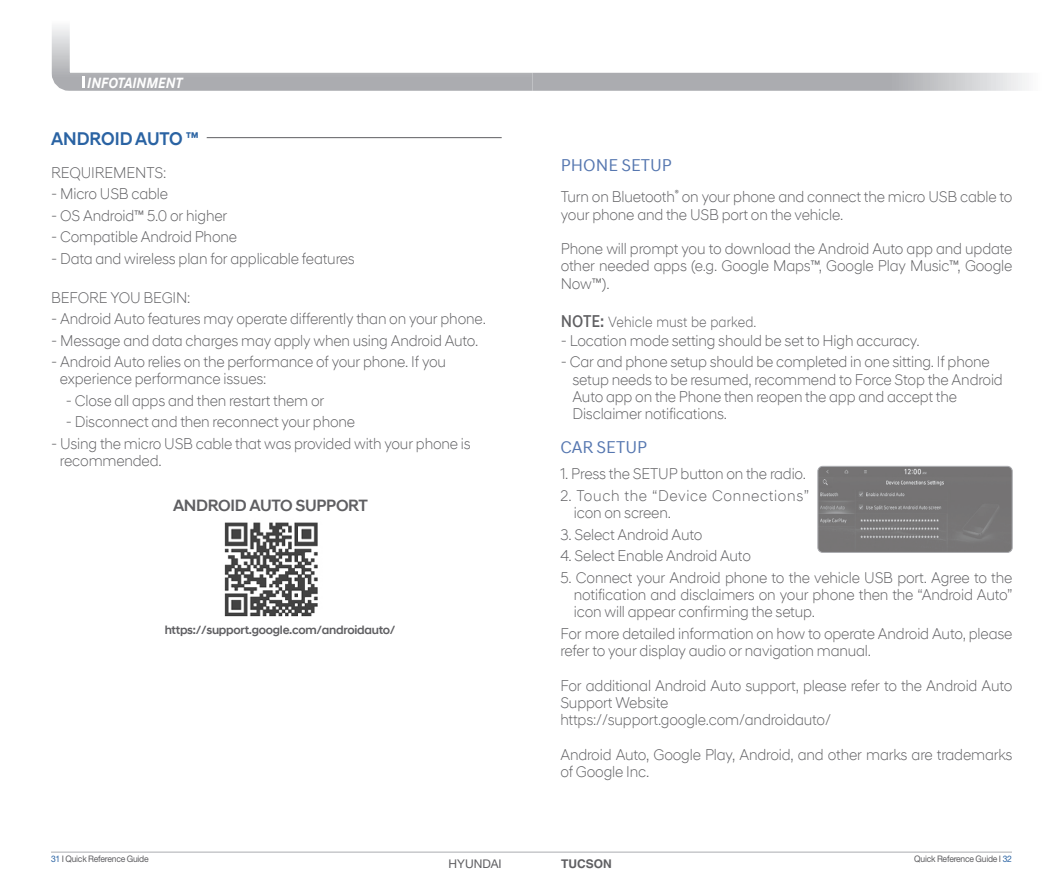
<style>
.page{position:relative;width:1063px;height:893px;background:#fff}
.page>*{position:absolute;margin:0;border:0;box-sizing:border-box;transform-origin:0 0}
.Section_Title{font:500 18.75px "Hyundai Sans Head";color:#2a63a3;scale:.95 1}
.캡션_내용{font:17.25px "Hyundai Sans Text Office";color:#5677b0}
.ƒ_º___ªøÎ{font:17.25px "Hyundai Sans Text Office";color:#5677b0}
.t1{font:500 16.5px "Hyundai Sans Head Office";letter-spacing:-.02em;color:#5f5f62}
.캡션_내용-2{font:300 15.75px/17.2px "Hyundai Sans Head Office";letter-spacing:-.01em;color:#5f5f62;scale:.95 1}
.캡션_내용-3{font:300 15.75px/17.2px "Hyundai Sans Head Office";letter-spacing:.045em;color:#5f5f62;scale:.95 1}
.Body{font:300 15px "Hyundai Sans Head Office";letter-spacing:.01em;color:#5f5f62;scale:.9 1}
.t2{font:italic 700 15px "Hyundai Sans Text Office";color:#fff;scale:.9 1}
.t3{font:500 12px "Hyundai Sans Head Office";letter-spacing:-.02em;color:#5f5f62}
.t4{font:12px "Helvetica Neue LT Std";color:#5f5f62}
.t5{font:700 12px "Helvetica LT Std";color:#5f5f62}
.t6{font:9px "Helvetica Neue LT Std";letter-spacing:-.025em;color:#5f5f62;scale:.95 1}
.s1{font-family:"Hyundai Sans Text Office";font-weight:500;font-size:17.25px}
.s2{color:#2a63a3}
</style>
<div class="page">
<svg style="left:51px;top:26px;width:462px;height:65px"></svg>
<svg style="left:513px;top:72px;width:514px;height:19px;background:#b8b9bc"></svg>
<svg style="left:82px;top:76px;width:3px;height:12px"></svg>
<hr style="left:51px;top:852px;width:961px;height:1px;background:#abacb0">
<hr style="left:51px;top:137px;width:451px;height:1px;background:#5f5f62">
<hr style="left:51px;top:136px;width:156px;height:4px;background:#fff">
<img style="left:224px;top:522px;width:94px;height:95px">
<img style="left:818px;top:466px;width:194px;height:85px">
<div style="left:818px;top:466px;width:194px;height:87px;border:1px solid #abacb0;border-radius:5px"></div>
<p class="t2" style="left:87px;top:73px;width:108px">INFOTAINMENT</p>
<p class="Section_Title" style="left:51px;top:127px;width:158px">ANDROID AUTO ™</p>
<p class="캡션_내용-2" style="left:51px;top:164px;width:123px">REQUIREMENTS:</p>
<p class="캡션_내용-2" style="left:51px;top:185px;width:125px">- Micro USB cable</p>
<p class="캡션_내용-2" style="left:51px;top:207px;width:187px">- OS Android™ 5.0 or higher</p>
<p class="캡션_내용-2" style="left:51px;top:228px;width:197px">- Compatible Android Phone</p>
<p class="캡션_내용-2" style="left:51px;top:250px;width:321px">- Data and wireless plan for applicable features</p>
<p class="캡션_내용-2" style="left:51px;top:288px;width:148px">BEFORE YOU BEGIN:</p>
<p class="캡션_내용-2" style="left:51px;top:310px;width:459px">- Android Auto features may operate differently than on your phone.</p>
<p class="캡션_내용-2" style="left:51px;top:331px;width:451px">- Message and data charges may apply when using Android Auto.</p>
<p class="캡션_내용-2" style="left:60px;top:353px;width:408px;text-indent:-9px">- Android Auto relies on the performance of your phone. If you experience performance issues:</p>
<p class="캡션_내용-2" style="left:66px;top:392px;width:274px">- Close all apps and then restart them or</p>
<p class="캡션_내용-2" style="left:66px;top:413px;width:306px">- Disconnect and then reconnect your phone</p>
<p class="캡션_내용-2" style="left:60px;top:435px;width:434px;text-indent:-9px">- Using the micro USB cable that was provided with your phone is recommended.</p>
<p class="t1" style="left:173px;top:495px;width:196px">ANDROID AUTO SUPPORT</p>
<p class="t3" style="left:165px;top:622px;width:232px">https://support.google.com/androidauto/</p>
<p class="캡션_내용" style="left:561px;top:155px;width:113px">PHONE SETUP</p>
<p class="캡션_내용-2" style="left:561px;top:188px;width:477px">Turn on Bluetooth<sup>®</sup> on your phone and connect the micro USB cable to your phone and the USB port on the vehicle.</p>
<p class="캡션_내용-2" style="left:561px;top:240px;width:477px;text-align:justify">Phone will prompt you to download the Android Auto app and update other needed apps (e.g. Google Maps™, Google Play Music™, Google Now™).</p>
<p class="Body" style="left:561px;top:313px;width:219px"><span class="s1">NOTE:</span> Vehicle must be parked.</p>
<p class="캡션_내용-2" style="left:561px;top:332px;width:379px">- Location mode setting should be set to High accuracy.</p>
<p class="캡션_내용-2" style="left:572px;top:353px;width:455px;text-indent:-12px">- Car and phone setup should be completed in one sitting. If phone setup needs to be resumed, recommend to Force Stop the Android Auto app on the Phone then reopen the app and accept the Disclaimer notifications.</p>
<p class="ƒ_º___ªøÎ" style="left:560px;top:437px;width:88px">CAR SETUP</p>
<p class="캡션_내용-2" style="left:560px;top:465px;width:260px">1. Press the SETUP button on the radio.</p>
<p class="캡션_내용-3" style="left:574px;top:487px;width:249px;text-indent:-14px">2. Touch the “Device Connections” icon on screen.</p>
<p class="캡션_내용-2" style="left:560px;top:526px;width:151px">3. Select Android Auto</p>
<p class="캡션_내용-2" style="left:560px;top:547px;width:202px">4. Select Enable Android Auto</p>
<p class="캡션_내용-2" style="left:574px;top:569px;width:463px;text-align:justify;text-indent:-14px">5. Connect your Android phone to the vehicle USB port. Agree to the notification and disclaimers on your phone then the “Android Auto” icon will appear confirming the setup.</p>
<p class="캡션_내용-2" style="left:560px;top:625px;width:477px">For more detailed information on how to operate Android Auto, please refer to your display audio or navigation manual.</p>
<p class="캡션_내용-2" style="left:560px;top:676px;width:477px">For additional Android Auto support, please refer to the Android Auto<br>Support Website</p>
<p class="캡션_내용-2" style="left:560px;top:711px;width:286px">https://support.google.com/androidauto/</p>
<p class="캡션_내용-2" style="left:560px;top:745px;width:477px">Android Auto, Google Play, Android, and other marks are trademarks of Google Inc.</p>
<p class="t6" style="left:51px;top:853px;width:104px"><span class="s2">31</span> I Quick Reference Guide</p>
<p class="t6" style="left:914px;top:853px;width:104px">Quick Reference Guide I <span class="s2">32</span></p>
<p class="t4" style="left:449px;top:856px;width:55px">HYUNDAI</p>
<p class="t5" style="left:561px;top:856px;width:52px">TUCSON</p>
</div>
